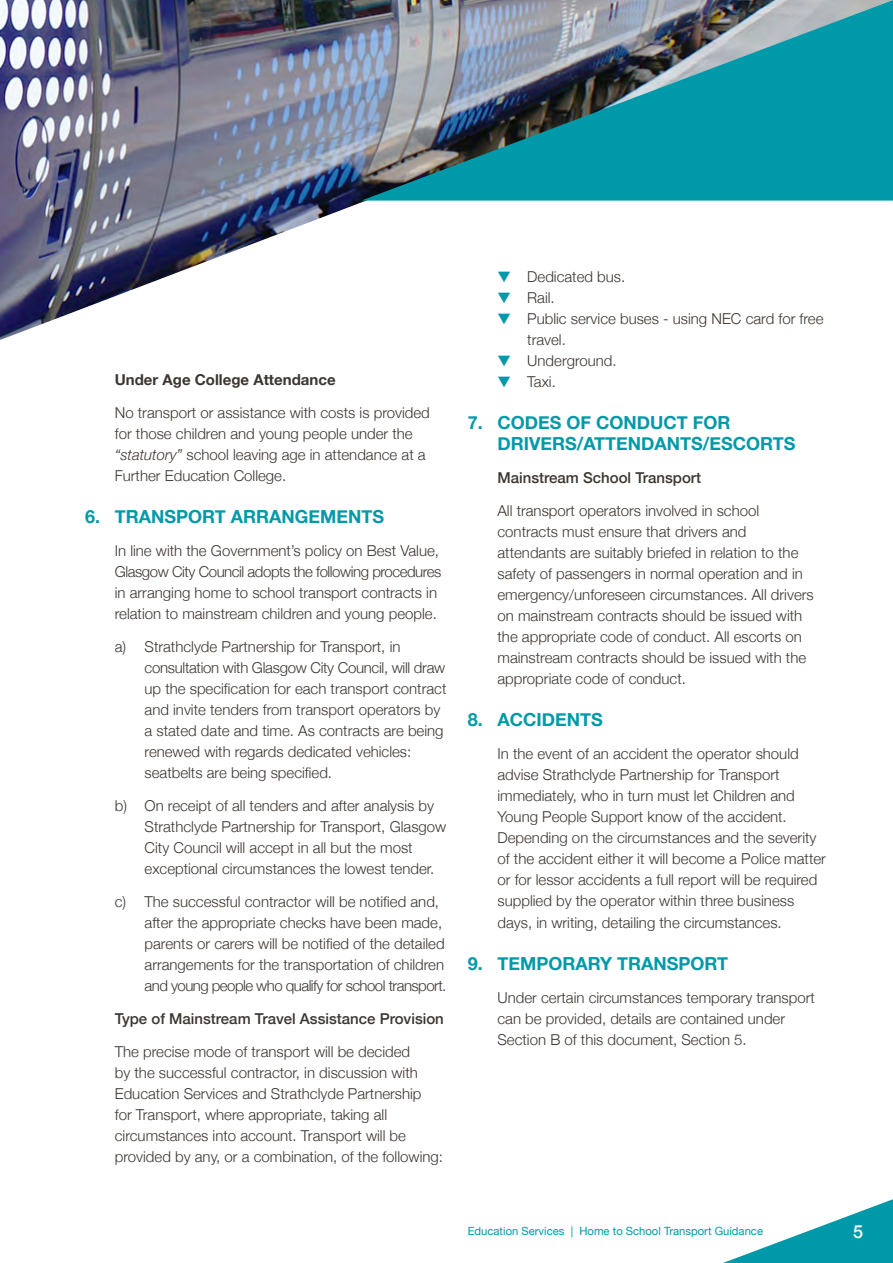
<style>
.page{position:relative;width:893px;height:1263px;background:#fff}
.page>*{position:absolute;margin:0;border:0;box-sizing:border-box;transform-origin:0 0}
.Body_Text_Indent_1{font:700 18px/21px "Helvetica Neue";color:#0099a9}
.Body_Text{font:500 18px "Helvetica Neue";color:#fff}
.Body_Text_Indent_1-2{font:300 15px/21px "Helvetica Neue";color:#3c3530}
.Body_Text_Indent_2{font:300 15px/21px "Helvetica Neue";color:#3c3530}
.Body_Text_Indent_1-3{font:500 15px "Helvetica Neue";color:#3c3530}
.Body_Text_Indent_1-4{font:700 15px "Helvetica Neue";color:#3c3530}
.Body_Text-2{font:11.25px "Helvetica Neue";color:#0099a9}
.s1{font-style:italic}
.s2{color:#0099a9}
</style>
<div class="page">
<svg style="left:723px;top:1199px;width:170px;height:64px"></svg>
<img style="left:0;top:0;width:365px;height:340px">
<img style="left:361px;top:0;width:532px;height:201px">
<p class="Body_Text_Indent_1-4" style="left:115px;top:367px;width:222px">Under Age College Attendance</p>
<p class="Body_Text_Indent_1-2" style="left:115px;top:401px;width:317px">No transport or assistance with costs is provided for those children and young people under the <span class="s1">“statutory”</span> school leaving age in attendance at a Further Education College.</p>
<p class="Body_Text_Indent_1" style="left:85px;top:506px;width:301px">6. TRANSPORT ARRANGEMENTS</p>
<p class="Body_Text_Indent_1-2" style="left:115px;top:539px;width:328px">In line with the Government’s policy on Best Value, Glasgow City Council adopts the following procedures in arranging home to school transport contracts in relation to mainstream children and young people.</p>
<p class="Body_Text_Indent_2" style="left:145px;top:635px;width:303px;text-indent:-30px">a) Strathclyde Partnership for Transport, in consultation with Glasgow City Council, will draw up the specification for each transport contract and invite tenders from transport operators by a stated date and time. As contracts are being renewed with regards dedicated vehicles: seatbelts are being specified.</p>
<p class="Body_Text_Indent_2" style="left:145px;top:794px;width:303px;text-indent:-30px">b) On receipt of all tenders and after analysis by Strathclyde Partnership for Transport, Glasgow City Council will accept in all but the most exceptional circumstances the lowest tender.</p>
<p class="Body_Text_Indent_2" style="left:145px;top:890px;width:303px;text-indent:-30px">c) The successful contractor will be notified and, after the appropriate checks have been made, parents or carers will be notified of the detailed arrangements for the transportation of children and young people who qualify for school transport.</p>
<p class="Body_Text_Indent_1-3" style="left:115px;top:1006px;width:331px">Type of Mainstream Travel Assistance Provision</p>
<p class="Body_Text_Indent_1-2" style="left:115px;top:1040px;width:330px">The precise mode of transport will be decided<br>by the successful contractor, in discussion with Education Services and Strathclyde Partnership<br>for Transport, where appropriate, taking all circumstances into account. Transport will be provided by any, or a combination, of the following:</p>
<p class="Body_Text_Indent_2" style="left:497px;top:265px;width:129px"><span class="s2">▼</span> Dedicated bus.</p>
<p class="Body_Text_Indent_2" style="left:497px;top:286px;width:59px"><span class="s2">▼</span> Rail.</p>
<p class="Body_Text_Indent_2" style="left:527px;top:307px;width:298px;text-indent:-30px"><span class="s2">▼</span> Public service buses - using NEC card for free travel.</p>
<p class="Body_Text_Indent_2" style="left:497px;top:349px;width:121px"><span class="s2">▼</span> Underground.</p>
<p class="Body_Text_Indent_2" style="left:497px;top:370px;width:60px"><span class="s2">▼</span> Taxi.</p>
<p class="Body_Text_Indent_1" style="left:497px;top:413px;width:300px;text-indent:-30px">7. CODES OF CONDUCT FOR<br>DRIVERS/ATTENDANTS/ESCORTS</p>
<p class="Body_Text_Indent_1-3" style="left:497px;top:466px;width:205px">Mainstream School Transport</p>
<p class="Body_Text_Indent_1-2" style="left:497px;top:499px;width:318px">All transport operators involved in school contracts must ensure that drivers and attendants are suitably briefed in relation to the safety of passengers in normal operation and in emergency/unforeseen circumstances. All drivers on mainstream contracts should be issued with the appropriate code of conduct. All escorts on mainstream contracts should be issued with the appropriate code of conduct.</p>
<p class="Body_Text_Indent_1" style="left:468px;top:710px;width:137px">8. ACCIDENTS</p>
<p class="Body_Text_Indent_1-2" style="left:497px;top:742px;width:330px">In the event of an accident the operator should advise Strathclyde Partnership for Transport immediately, who in turn must let Children and Young People Support know of the accident.<br>Depending on the circumstances and the severity of the accident either it will become a Police matter or for lessor accidents a full report will be required supplied by the operator within three business days, in writing, detailing the circumstances.</p>
<p class="Body_Text_Indent_1" style="left:468px;top:953px;width:262px">9. TEMPORARY TRANSPORT</p>
<p class="Body_Text_Indent_1-2" style="left:497px;top:985px;width:319px">Under certain circumstances temporary transport can be provided, details are contained under<br>Section B of this document, Section 5.</p>
<p class="Body_Text-2" style="left:468px;top:1223px;width:297px">Education Services | Home to School Transport Guidance</p>
<p class="Body_Text" style="left:853px;top:1217px;width:12px">5</p>
</div>
